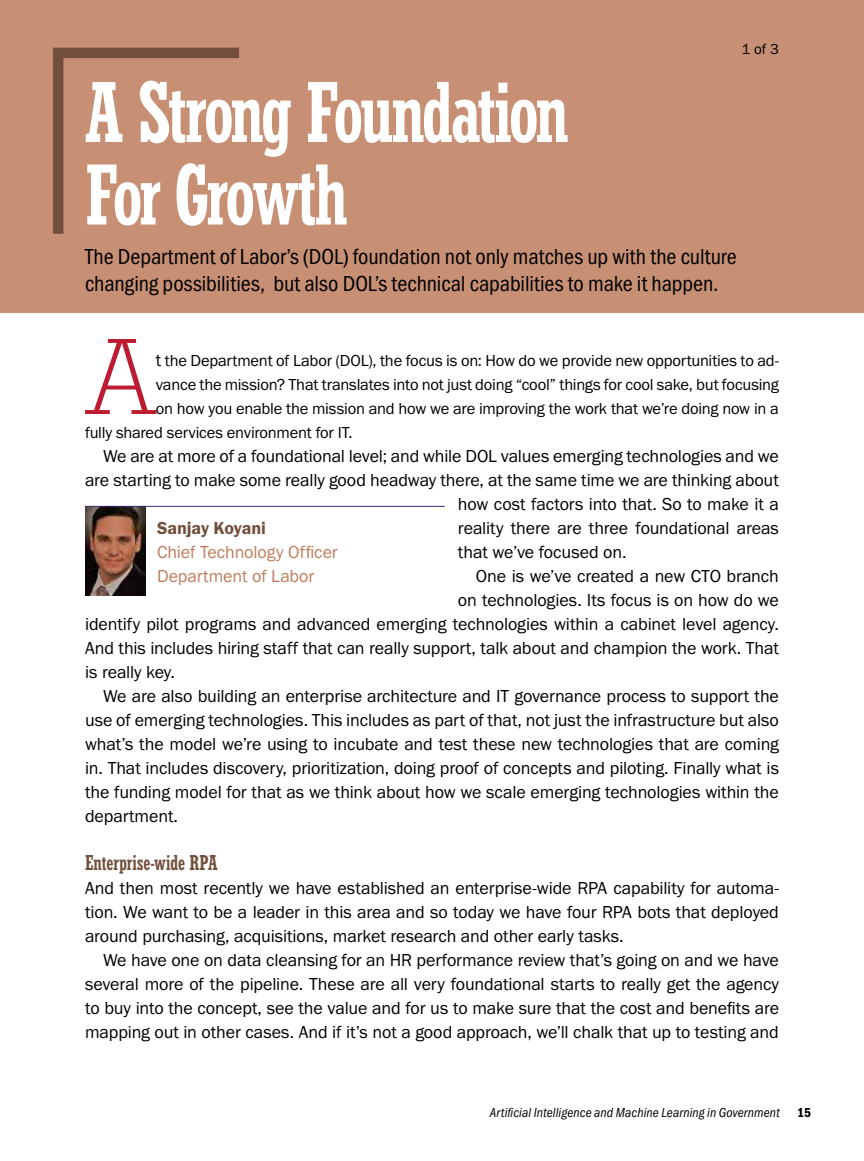
<style>
.page{position:relative;width:864px;height:1161px;background:#fff}
.page>*{position:absolute;margin:0;border:0;box-sizing:border-box;transform-origin:0 0}
.t1{font:300 112.5px "Stymie";color:#bd1b31}
.t2{font:500 90px/82.5px "Stymie Con";letter-spacing:-.035em;color:#fff}
.t3{font:22.5px/27px "Franklin Gothic URW Cond";letter-spacing:-.005em;color:#000}
.t4{font:500 22.5px "Stymie Con";letter-spacing:-.005em;color:#724f3c}
.t5{font:18px/24px "Franklin Gothic URW Boo";letter-spacing:-.005em;color:#000;text-align:justify}
.t6{font:18px/24px "Franklin Gothic URW Boo";letter-spacing:-.005em;color:#be7c5b}
.t7{font:18px "Franklin Gothic URW Dem";letter-spacing:-.005em;color:#724f3c}
.t8{font:16.5px "Franklin Gothic URW Boo";letter-spacing:-.015em;color:#000}
.t9{font:15px "Franklin Gothic URW Boo";color:#000}
.t10{font:13.5px "Franklin Gothic URW Con Boo Ita";letter-spacing:.01em;color:#000}
.t11{font:13.5px "Franklin Gothic URW Con Dem";color:#000}
.s1{font-size:18px}
</style>
<div class="page">
<div style="left:0;top:0;width:864px;height:313px;background:#c79074"></div>
<svg style="left:53px;top:47px;width:186px;height:187px"></svg>
<img style="left:85px;top:507px;width:61px;height:89px">
<hr style="left:85px;top:506px;width:360px;height:1px;background:#382c71">
<p class="t9" style="left:742px;top:40px;width:39px">1 of 3</p>
<h2 class="t2" style="left:85px;top:74px;width:485px">A Strong Foundation<br>For Growth</h2>
<p class="t3" style="left:85px;top:242px;width:653px">The Department of Labor’s (DOL) foundation not only matches up with the culture changing possibilities, but also DOL’s technical capabilities to make it happen.</p>
<h1 class="t1" style="left:86px;top:314px;width:71px">A</h1>
<p class="t8" style="left:156px;top:350px;width:625px"><span class="s1">t</span> the Department of Labor (DOL), the focus is on: How do we provide new opportunities to ad-</p>
<p class="t8" style="left:156px;top:374px;width:625px">vance the mission? That translates into not just doing “cool” things for cool sake, but focusing</p>
<p class="t8" style="left:156px;top:398px;width:625px">on how you enable the mission and how we are improving the work that we’re doing now in a</p>
<p class="t8" style="left:85px;top:422px;width:269px">fully shared services environment for IT.</p>
<p class="t5" style="left:103px;top:444px;width:677px">We are at more of a foundational level; and while DOL values emerging technologies and we</p>
<p class="t5" style="left:85px;top:468px;width:695px">are starting to make some really good headway there, at the same time we are thinking about</p>
<p class="t5" style="left:458px;top:492px;width:322px">how cost factors into that. So to make it a</p>
<p class="t5" style="left:458px;top:516px;width:322px">reality there are three foundational areas</p>
<p class="t5" style="left:458px;top:540px;width:170px">that we’ve focused on.</p>
<p class="t5" style="left:476px;top:564px;width:304px">One is we’ve created a new CTO branch</p>
<p class="t5" style="left:458px;top:588px;width:322px">on technologies. Its focus is on how do we</p>
<p class="t5" style="left:85px;top:612px;width:695px">identify pilot programs and advanced emerging technologies within a cabinet level agency.</p>
<p class="t5" style="left:85px;top:636px;width:696px">And this includes hiring staff that can really support, talk about and champion the work. That</p>
<p class="t5" style="left:85px;top:660px;width:92px">is really key.</p>
<p class="t5" style="left:103px;top:684px;width:677px">We are also building an enterprise architecture and IT governance process to support the</p>
<p class="t5" style="left:85px;top:708px;width:695px">use of emerging technologies. This includes as part of that, not just the infrastructure but also</p>
<p class="t5" style="left:85px;top:732px;width:696px">what’s the model we’re using to incubate and test these new technologies that are coming</p>
<p class="t5" style="left:85px;top:756px;width:696px">in. That includes discovery, prioritization, doing proof of concepts and piloting. Finally what is</p>
<p class="t5" style="left:85px;top:780px;width:695px">the funding model for that as we think about how we scale emerging technologies within the</p>
<p class="t5" style="left:85px;top:804px;width:95px">department.</p>
<p class="t4" style="left:85px;top:850px;width:134px">Enterprise-wide RPA</p>
<p class="t5" style="left:85px;top:876px;width:695px">And then most recently we have established an enterprise-wide RPA capability for automa&shy;tion. We want to be a leader in this area and so today we have four RPA bots that deployed around purchasing, acquisitions, market research and other early tasks.</p>
<p class="t5" style="left:85px;top:948px;width:696px;text-indent:18px">We have one on data cleansing for an HR performance review that’s going on and we have several more of the pipeline. These are all very foundational starts to really get the agency to buy into the concept, see the value and for us to make sure that the cost and benefits are mapping out in other cases. And if it’s not a good approach, we’ll chalk that up to testing and</p>
<p class="t7" style="left:157px;top:517px;width:110px">Sanjay Koyani</p>
<p class="t6" style="left:157px;top:540px;width:182px">Chief Technology Officer<br>Department of Labor</p>
<p class="t10" style="left:490px;top:1105px;width:291px">Artificial Intelligence and Machine Learning in Government</p>
<p class="t11" style="left:797px;top:1104px;width:15px">15</p>
</div>
